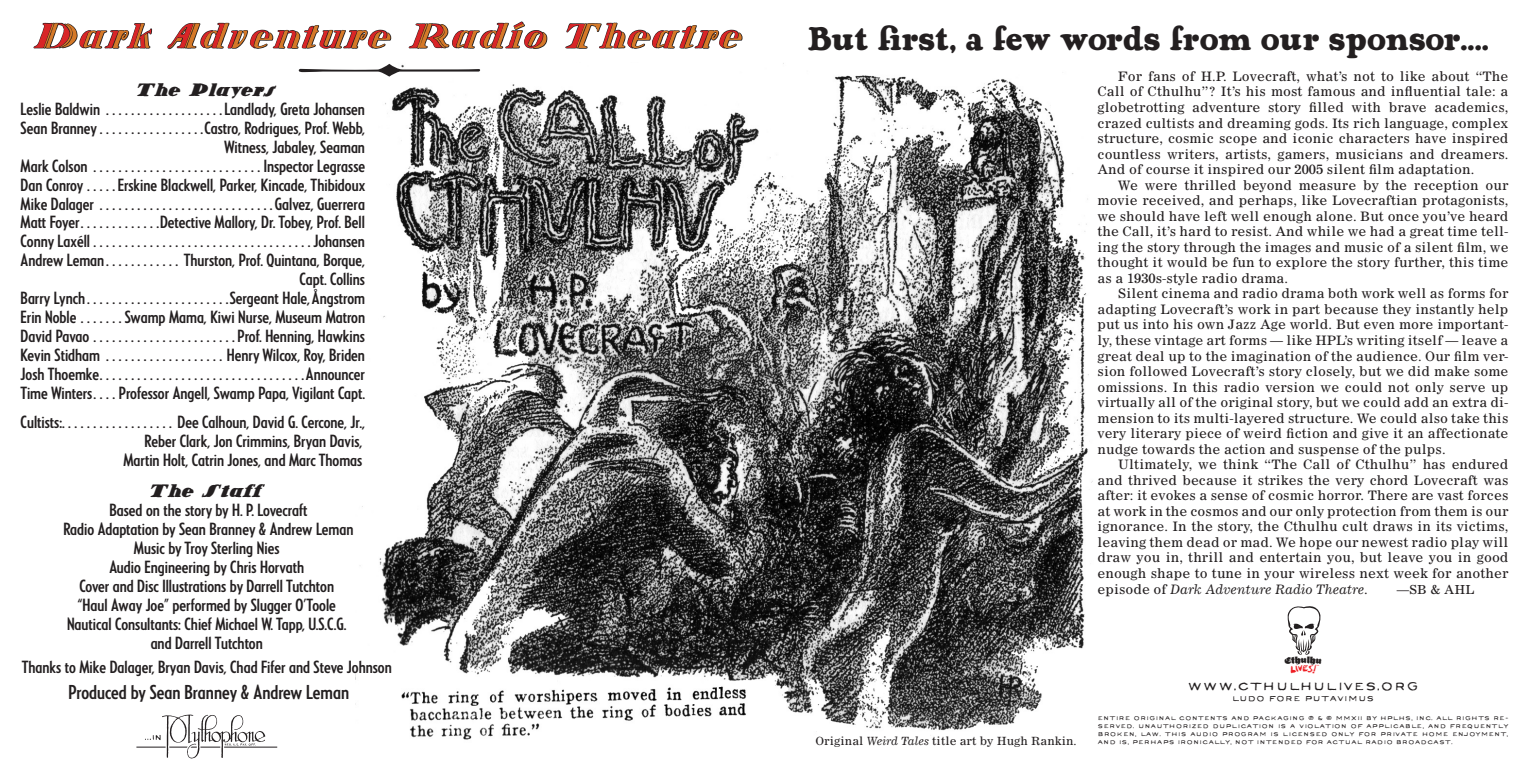
<style>
.page{position:relative;width:1538px;height:768px;background:#fff}
.page>*{position:absolute;margin:0;border:0;box-sizing:border-box;transform-origin:0 0}
.t1{font:67.5px "HPLH Slogos";color:#231f20}
.t2{font:56.25px "HPLH Slogos";color:#231f20}
.t3{font:45px "HPLH Slogos";color:#231f20}
.t4{font:33.75px "Rosemary";color:#231f20}
.t5{font:500 18px "Metro Condensed";color:#231f20}
.t6{font:18px "Satinheime Base";color:#231f20}
.t7{font:500 15.75px "Metro Condensed";color:#231f20}
.t8{font:13.5px "Policy Gothic";color:#231f20}
.t9{font:13.05px/15.5px "Corona";color:#231f20;text-align:justify}
.t10{font:12.38px "Corona";color:#231f20}
.t11{font:11.25px "Corona";color:#231f20}
.t12{font:9px "Policy Gothic";color:#231f20}
.t13{font:6.75px/8.1px "Policy Gothic";color:#231f20;text-align:justify}
.s1{font-style:italic}
.s2{color:#ee1d23}
</style>
<div class="page">
<img style="left:360px;top:63px;width:742px;height:679px">
<svg style="left:299px;top:64px;width:181px;height:13px"></svg>
<svg style="left:34px;top:21px;width:708px;height:28px"></svg>
<p class="t6" style="left:138px;top:77px;width:139px">The Players</p>
<p class="t7" style="left:21px;top:99px;width:346px">Leslie Baldwin . . . . . . . . . . . . . . . . . . Landlady, Greta Johansen</p>
<p class="t7" style="left:21px;top:118px;width:346px">Sean Branney . . . . . . . . . . . . . . . . Castro, Rodrigues, Prof. Webb,</p>
<p class="t7" style="left:224px;top:137px;width:142px">Witness, Jabaley, Seaman</p>
<p class="t7" style="left:21px;top:156px;width:346px">Mark Colson . . . . . . . . . . . . . . . . . . . . . . . . . . . Inspector Legrasse</p>
<p class="t7" style="left:21px;top:175px;width:346px">Dan Conroy . . . . Erskine Blackwell, Parker, Kincade, Thibidoux</p>
<p class="t7" style="left:21px;top:194px;width:346px">Mike Dalager . . . . . . . . . . . . . . . . . . . . . . . . . . . Galvez, Guerrera</p>
<p class="t7" style="left:21px;top:213px;width:346px">Matt Foyer . . . . . . . . . . . . Detective Mallory, Dr. Tobey, Prof. Bell</p>
<p class="t7" style="left:21px;top:232px;width:346px">Conny Laxéll...................................Johansen</p>
<p class="t7" style="left:21px;top:251px;width:346px">Andrew Leman . . . . . . . . . . . . Thurston, Prof. Quintana, Borque,</p>
<p class="t7" style="left:300px;top:269px;width:67px">Capt. Collins</p>
<p class="t7" style="left:21px;top:288px;width:346px">Barry Lynch . . . . . . . . . . . . . . . . . . . . . . Sergeant Hale, <sup>°</sup>Angstrom</p>
<p class="t7" style="left:21px;top:307px;width:346px">Erin Noble . . . . . . Swamp Mama, Kiwi Nurse, Museum Matron</p>
<p class="t7" style="left:21px;top:326px;width:346px">David Pavao . . . . . . . . . . . . . . . . . . . . . . Prof. Henning, Hawkins</p>
<p class="t7" style="left:21px;top:345px;width:346px">Kevin Stidham . . . . . . . . . . . . . . . . . . . Henry Wilcox, Roy, Briden</p>
<p class="t7" style="left:21px;top:364px;width:346px">Josh Thoemke . . . . . . . . . . . . . . . . . . . . . . . . . . . . . . . . Announcer</p>
<p class="t7" style="left:21px;top:383px;width:345px">Time Winters . . . . Professor Angell, Swamp Papa, Vigilant Capt.</p>
<p class="t7" style="left:21px;top:412px;width:346px">Cultists: . . . . . . . . . . . . . . . . . . Dee Calhoun, David G. Cercone, Jr.,</p>
<p class="t7" style="left:145px;top:431px;width:219px">Reber Clark, Jon Crimmins, Bryan Davis,</p>
<p class="t7" style="left:123px;top:450px;width:240px">Martin Holt, Catrin Jones, and Marc Thomas</p>
<p class="t6" style="left:151px;top:478px;width:112px">The Staff</p>
<p class="t7" style="left:110px;top:500px;width:199px">Based on the story by H. P. Lovecraft</p>
<p class="t7" style="left:64px;top:519px;width:291px">Radio Adaptation by Sean Branney &amp; Andrew Leman</p>
<p class="t7" style="left:134px;top:538px;width:147px">Music by Troy Sterling Nies</p>
<p class="t7" style="left:109px;top:557px;width:196px">Audio Engineering by Chris Horvath</p>
<p class="t7" style="left:79px;top:576px;width:256px">Cover and Disc Illustrations by Darrell Tutchton</p>
<p class="t7" style="left:78px;top:595px;width:260px">“Haul Away Joe” performed by Slugger O’Toole</p>
<p class="t7" style="left:67px;top:614px;width:280px">Nautical Consultants: Chief Michael W. Tapp, U.S.C.G.</p>
<p class="t7" style="left:151px;top:633px;width:114px">and Darrell Tutchton</p>
<p class="t7" style="left:22px;top:657px;width:371px">Thanks to Mike Dalager, Bryan Davis, Chad Fifer and Steve Johnson</p>
<p class="t5" style="left:68px;top:681px;width:282px">Produced by Sean Branney &amp; Andrew Leman</p>
<p class="t1" style="left:135px;top:697px;width:145px">p</p>
<p class="t4" style="left:808px;top:18px;width:682px">But first, a few words from our sponsor....</p>
<p class="t9" style="left:1097px;top:68px;width:412px;text-indent:20px">For fans of H.P. Lovecraft, what’s not to like about “The Call of Cthulhu”? It’s his most famous and influential tale: a globetrotting adventure story filled with brave academics, crazed cultists and dreaming gods. Its rich language, complex structure, cosmic scope and iconic characters have inspired countless writers, artists, gamers, musicians and dreamers.<br>And of course it inspired our 2005 silent film adaptation.</p>
<p class="t9" style="left:1097px;top:177px;width:412px;text-indent:20px">We were thrilled beyond measure by the reception our movie received, and perhaps, like Lovecraftian protagonists, we should have left well enough alone. But once you’ve heard the Call, it’s hard to resist. And while we had a great time tell&shy;ing the story through the images and music of a silent film, we thought it would be fun to explore the story further, this time as a 1930s-style radio drama.</p>
<p class="t9" style="left:1097px;top:285px;width:412px;text-indent:20px">Silent cinema and radio drama both work well as forms for adapting Lovecraft’s work in part because they instantly help put us into his own Jazz Age world. But even more important&shy;ly, these vintage art forms — like HPL’s writing itself — leave a great deal up to the imagination of the audience. Our film ver&shy;sion followed Lovecraft’s story closely, but we did make some omissions. In this radio version we could not only serve up virtually all of the original story, but we could add an extra di&shy;mension to its multi-layered structure. We could also take this very literary piece of weird fiction and give it an affectionate nudge towards the action and suspense of the pulps.</p>
<p class="t9" style="left:1097px;top:456px;width:412px;text-indent:20px">Ultimately, we think “The Call of Cthulhu” has endured and thrived because it strikes the very chord Lovecraft was after: it evokes a sense of cosmic horror. There are vast forces at work in the cosmos and our only protection from them is our ignorance. In the story, the Cthulhu cult draws in its victims, leaving them dead or mad. We hope our newest radio play will draw you in, thrill and entertain you, but leave you in good enough shape to tune in your wireless next week for another episode of <span class="s1">Dark Adventure Radio Theatre</span>.</p>
<p class="t10" style="left:1396px;top:581px;width:79px">—SB &amp; AHL</p>
<p class="t2" style="left:1284px;top:594px;width:39px">!</p>
<p class="t8" style="left:1187px;top:677px;width:233px">www.cthulhulives.org</p>
<p class="t3" style="left:1284px;top:631px;width:39px">@<span class="s2">#</span></p>
<p class="t12" style="left:1231px;top:692px;width:144px">ludo fore putavimus</p>
<p class="t13" style="left:1097px;top:713px;width:412px">entire original contents and packaging ℗ &amp; © mmXii by hplhs, inc. all rights re&shy;served. unauthorized duplication is a violation of applicable, and frequently broken, law. this audio program is licensed only for private home enjoyment,</p>
<p class="t11" style="left:815px;top:734px;width:263px">Original <span class="s1">Weird Tales</span> title art by Hugh Rankin.</p>
<p class="t13" style="left:1097px;top:737px;width:357px">and is, perhaps ironically, not intended for actual radio broadcast.</p>
</div>
